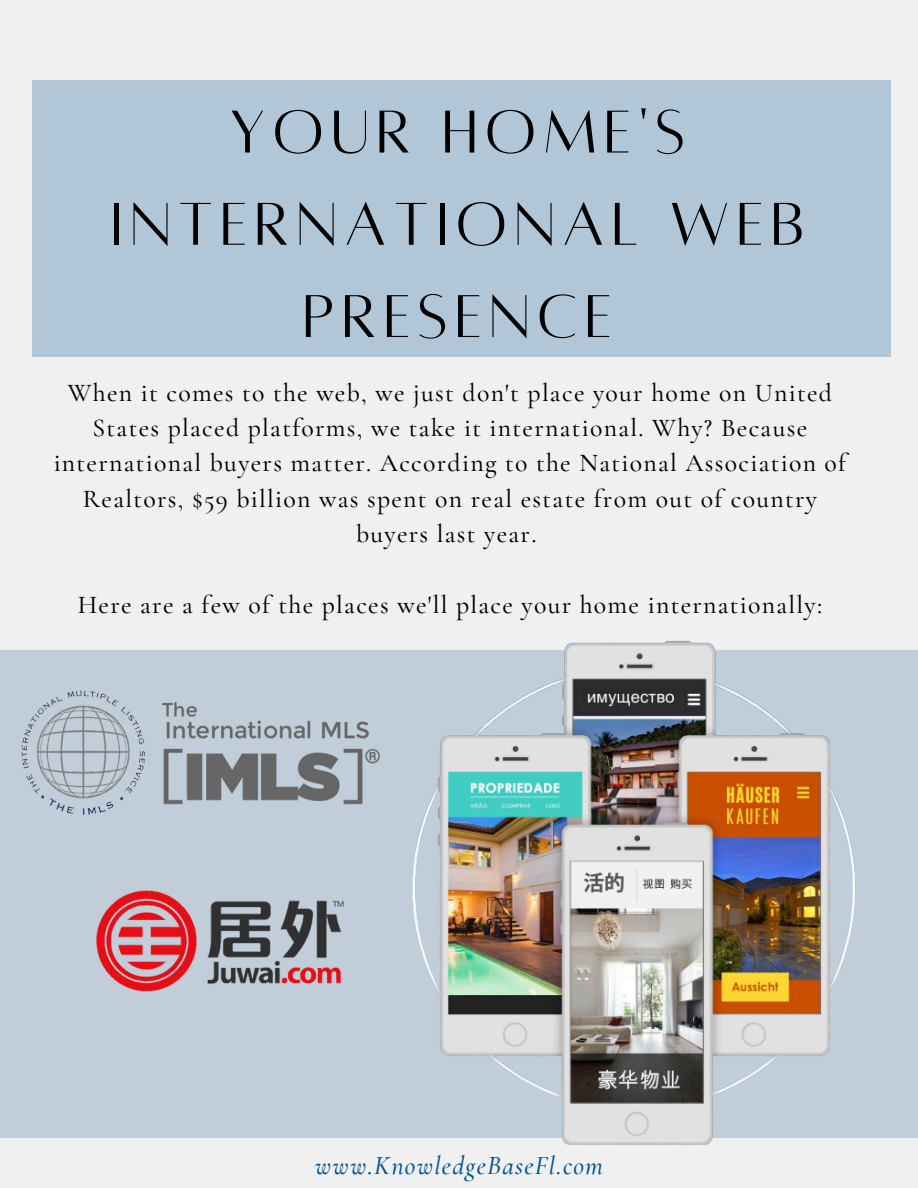
<style>
.page{position:relative;width:918px;height:1188px;background:#f1f0f0}
.page>*{position:absolute;margin:0;border:0;box-sizing:border-box;transform-origin:0 0}
.t1{font:66.6px/92.2px "Alta regular";letter-spacing:.105em;color:#000;text-align:center}
.t2{font:italic 500 26.25px "Cormorant Garamond";letter-spacing:.05em;color:#02538f}
.t3{font:500 25.8px/35.4px "Cormorant Garamond";letter-spacing:.05em;color:#000;text-align:center}
</style>
<div class="page">
<div style="left:0;top:650px;width:918px;height:487px;background:#c1ceda"></div>
<div style="left:32px;top:80px;width:858px;height:276px;background:#b1c6d6"></div>
<img style="left:96px;top:890px;width:83px;height:102px">
<img style="left:179px;top:640px;width:739px;height:505px">
<img style="left:21px;top:683px;width:374px;height:140px">
<p class="t1" style="left:110px;top:86px;width:695px">YOUR HOME'S<br>INTERNATIONAL WEB<br>PRESENCE</p>
<p class="t3" style="left:54px;top:375px;width:794px">When it comes to the web, we just don't place your home on United States placed platforms, we take it international. Why? Because international buyers matter. According to the National Association of Realtors, $59 billion was spent on real estate from out of country buyers last year.</p>
<p class="t3" style="left:78px;top:587px;width:746px">Here are a few of the places we'll place your home internationally:</p>
<p class="t2" style="left:315px;top:1150px;width:290px">www.KnowledgeBaseFl.com</p>
</div>
